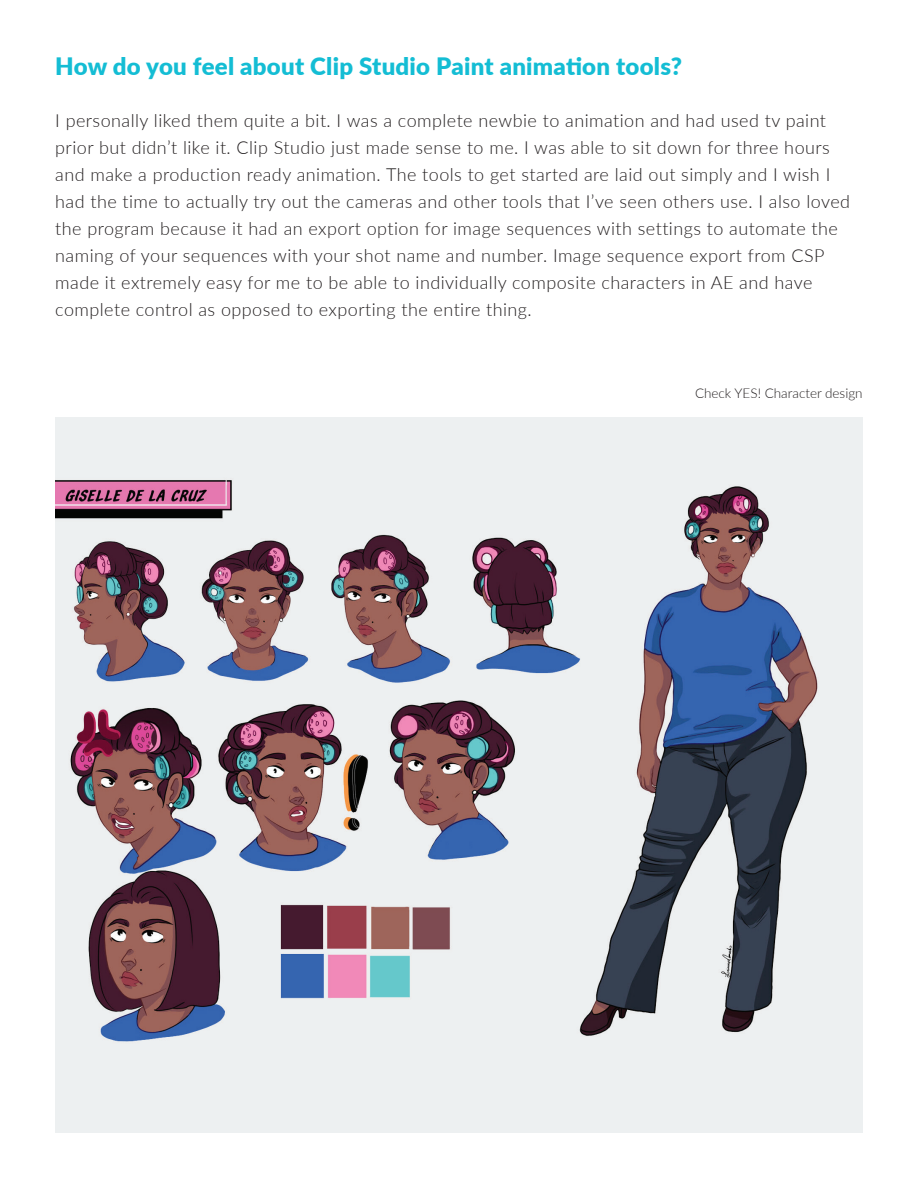
<style>
.page{position:relative;width:918px;height:1188px;background:#fff}
.page>*{position:absolute;margin:0;border:0;box-sizing:border-box;transform-origin:0 0}
.t1{font:900 24px "Lato";letter-spacing:.01em;color:#14bdd4}
.t2{font:300 18px/27px "Lato";letter-spacing:.025em;color:#231f20}
.t3{font:300 13.5px "Lato";color:#231f20}
</style>
<div class="page">
<img style="left:55px;top:418px;width:808px;height:715px">
<h1 class="t1" style="left:55px;top:48px;width:628px">How do you feel about Clip Studio Paint animation tools?</h1>
<p class="t2" style="left:55px;top:107px;width:796px">I personally liked them quite a bit. I was a complete newbie to animation and had used tv paint prior but didn’t like it. Clip Studio just made sense to me. I was able to sit down for three hours and make a production ready animation. The tools to get started are laid out simply and I wish I had the time to actually try out the cameras and other tools that I’ve seen others use. I also loved the program because it had an export option for image sequences with settings to automate the naming of your sequences with your shot name and number. Image sequence export from CSP made it extremely easy for me to be able to individually composite characters in AE and have complete control as opposed to exporting the entire thing.</p>
<p class="t3" style="left:695px;top:383px;width:169px">Check YES! Character design</p>
</div>
